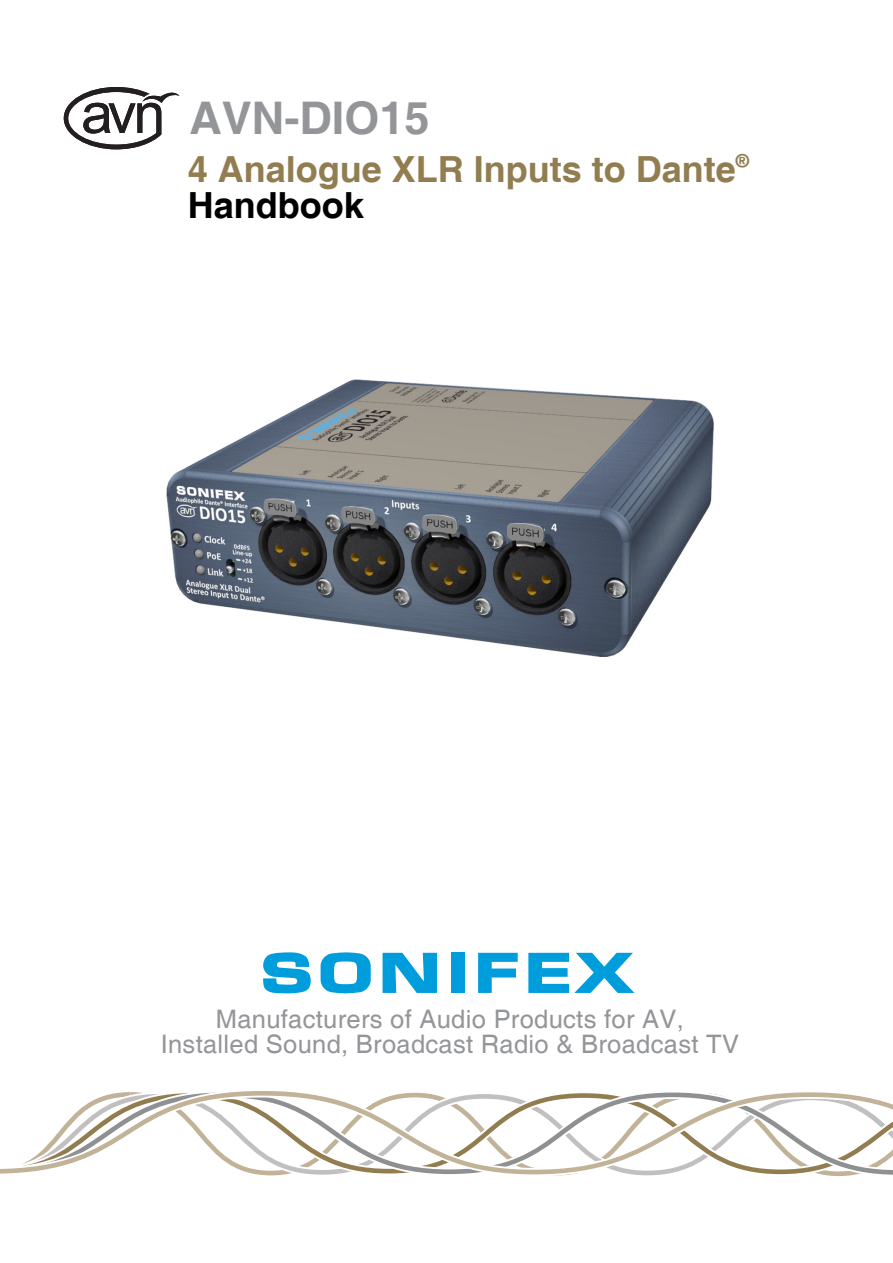
<style>
.page{position:relative;width:893px;height:1263px;background:#fff}
.page>*{position:absolute;margin:0;border:0;box-sizing:border-box;transform-origin:0 0}
.t1{font:700 45px "Helvetica";color:#939598}
.t2{font:700 36px/36px "Helvetica";color:#927d51}
.t3{font:25.5px/25.7px "Helvetica";letter-spacing:.01em;color:#939598;text-align:center}
.s1{color:#000}
</style>
<div class="page">
<svg style="left:263px;top:952px;width:48px;height:41px"></svg>
<svg style="left:383px;top:953px;width:54px;height:40px"></svg>
<div style="left:451px;top:953px;width:14px;height:40px;background:#009ddc"></div>
<svg style="left:478px;top:953px;width:40px;height:40px"></svg>
<svg style="left:321px;top:952px;width:50px;height:41px"></svg>
<svg style="left:528px;top:953px;width:106px;height:40px"></svg>
<svg style="left:808px;top:1092px;width:85px;height:84px"></svg>
<svg style="left:0;top:1091px;width:808px;height:83px"></svg>
<svg style="left:64px;top:87px;width:116px;height:62px"></svg>
<img style="left:166px;top:379px;width:548px;height:278px">
<h1 class="t1" style="left:189px;top:101px;width:242px">AVN-DIO15</h1>
<h2 class="t2" style="left:188px;top:155px;width:563px">4 Analogue XLR Inputs to Dante<sup>®<br></sup><span class="s1">Handbook</span></h2>
<p class="t3" style="left:161px;top:1008px;width:580px">Manufacturers of Audio Products for AV,<br>Installed Sound, Broadcast Radio &amp; Broadcast TV</p>
</div>
